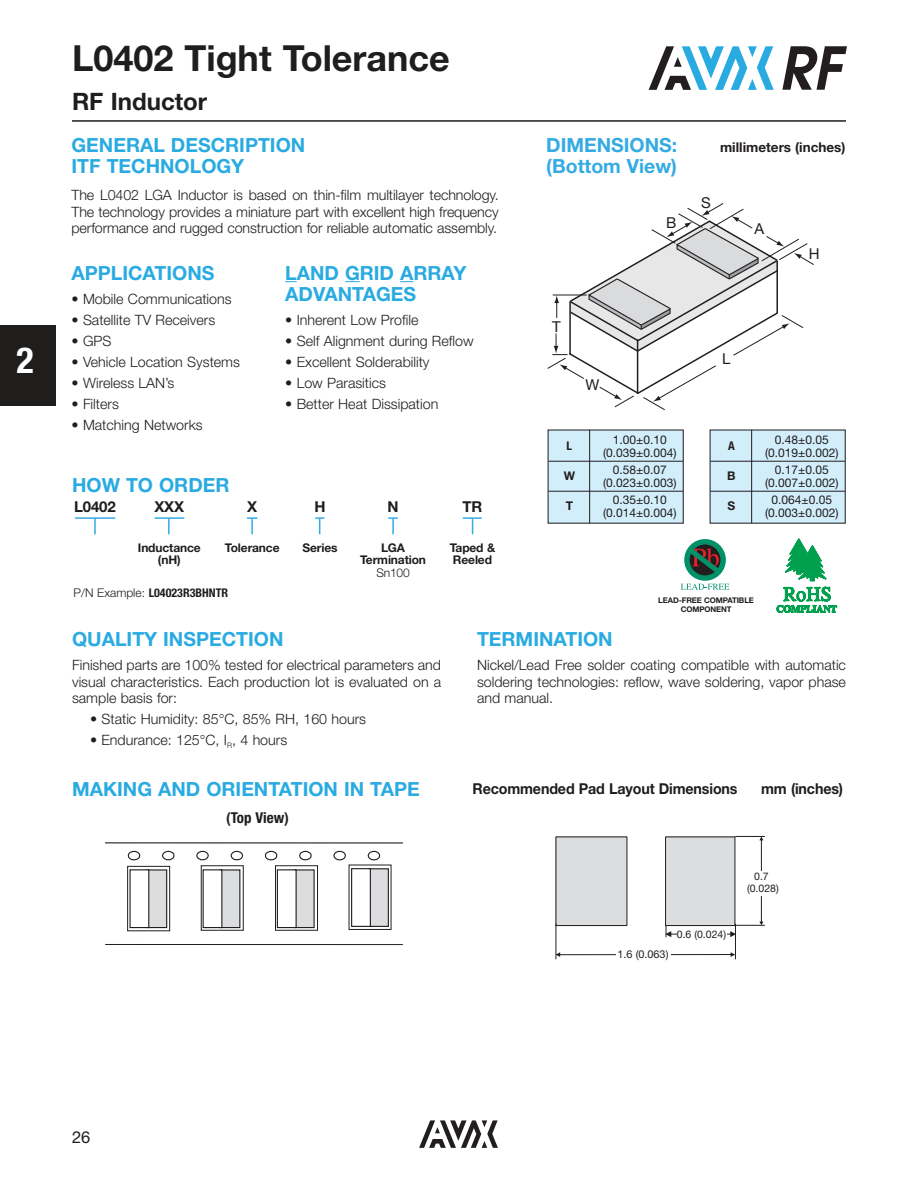
<style>
.page{position:relative;width:918px;height:1188px;background:#fff}
.page>*{position:absolute;margin:0;border:0;box-sizing:border-box;transform-origin:0 0}
.t1{font:700 36px "Helvetica Neue LT Std";color:#201d1d}
.t2{font:700 condensed 36px "Helvetica Neue LT Std";color:#fff}
.t3{font:700 24px "Helvetica Neue LT Std";color:#201d1d}
.t4{font:700 19.5px/21px "Helvetica Neue LT Std";color:#29abe2}
.t5{font:700 19.5px "Helvetica Neue LT Std";color:#35abe3}
.t6{font:16.5px "Helvetica Neue LT Std";color:#201d1d}
.t7{font:700 15px "Helvetica Neue LT Std";letter-spacing:-.01em;color:#201d1d;scale:.95 1}
.t8{font:700 15px "Helvetica Neue LT Std";letter-spacing:-.01em;color:#201d1d}
.t9{font:700 condensed 15px "Helvetica Neue LT Std";color:#201d1d}
.t10{font:15px "Helvetica Neue";color:#221e1f}
.t11{font:300 14.25px/16.5px "Helvetica Neue LT Std";color:#201d1d;text-align:justify}
.t12{font:700 13.5px "Helvetica Neue LT Std";color:#201d1d}
.t13{font:12px/13.5px "Helvetica Neue LT Std";color:#201d1d;text-align:center}
.t14{font:700 12px/12.8px "Helvetica Neue LT Std";letter-spacing:-.01em;color:#201d1d;text-align:center}
.t15{font:700 condensed 12px "Helvetica Neue LT Std";color:#201d1d}
.t16{font:300 12px "Helvetica Neue LT Std";letter-spacing:-.01em;color:#201d1d}
.t17{font:10.8px "Helvetica Neue";color:#221e1f}
.t18{font:10.5px/12px "Helvetica Neue";color:#221e1f;text-align:center}
.t19{font:700 7.8px/8.6px "Helvetica Neue LT Std";letter-spacing:-.01em;color:#201d1d;text-align:center}
.s1{font-weight:300;font-stretch:normal}
</style>
<div class="page">
<svg style="left:419px;top:1120px;width:79px;height:28px"></svg>
<div style="left:0;top:325px;width:55px;height:81px;background:#201d1d"></div>
<svg style="left:782px;top:46px;width:65px;height:44px"></svg>
<svg style="left:649px;top:46px;width:125px;height:44px"></svg>
<svg style="left:285px;top:281px;width:12px;height:1px"></svg>
<svg style="left:345px;top:281px;width:15px;height:1px"></svg>
<svg style="left:400px;top:281px;width:13px;height:1px"></svg>
<div style="left:556px;top:837px;width:71px;height:89px;background:#dcddde"></div>
<hr style="left:671px;top:934px;width:60px;height:1px;background:#221e1f">
<svg style="left:730px;top:931px;width:5px;height:6px"></svg>
<hr style="left:556px;top:924px;width:1px;height:35px;background:#221e1f">
<hr style="left:735px;top:924px;width:1px;height:35px;background:#221e1f">
<hr style="left:560px;top:954px;width:171px;height:1px;background:#221e1f">
<svg style="left:731px;top:952px;width:4px;height:5px"></svg>
<svg style="left:556px;top:952px;width:4px;height:5px"></svg>
<hr style="left:735px;top:925px;width:30px;height:1px;background:#221e1f">
<hr style="left:761px;top:840px;width:1px;height:82px;background:#221e1f">
<svg style="left:736px;top:836px;width:29px;height:4px"></svg>
<svg style="left:665px;top:926px;width:6px;height:11px"></svg>
<div style="left:666px;top:837px;width:69px;height:89px;background:#dcddde"></div>
<div style="left:665px;top:837px;width:70px;height:89px;border:1px solid #221e1f"></div>
<div style="left:748px;top:871px;width:30px;height:25px;background:#fff"></div>
<div style="left:616px;top:948px;width:55px;height:13px;background:#fff"></div>
<div style="left:677px;top:929px;width:49px;height:12px;background:#fff"></div>
<svg style="left:94px;top:519px;width:2px;height:15px"></svg>
<hr style="left:75px;top:517px;width:40px;height:2px;background:#35abe3">
<svg style="left:168px;top:519px;width:2px;height:15px"></svg>
<hr style="left:155px;top:517px;width:29px;height:2px;background:#35abe3">
<svg style="left:247px;top:517px;width:10px;height:17px"></svg>
<svg style="left:315px;top:517px;width:9px;height:17px"></svg>
<svg style="left:388px;top:517px;width:10px;height:17px"></svg>
<svg style="left:463px;top:517px;width:19px;height:17px"></svg>
<hr style="left:105px;top:842px;width:298px;height:2px;background:#221e1f">
<hr style="left:105px;top:944px;width:298px;height:1px;background:#221e1f">
<svg style="left:127px;top:851px;width:265px;height:81px"></svg>
<div style="left:220px;top:870px;width:20px;height:57px;background:#dcddde"></div>
<div style="left:219px;top:869px;width:21px;height:59px;border:1px solid #221e1f"></div>
<div style="left:203px;top:870px;width:19px;height:57px;background:#fff"></div>
<div style="left:294px;top:870px;width:20px;height:57px;background:#dcddde"></div>
<div style="left:277px;top:870px;width:19px;height:57px;background:#fff"></div>
<div style="left:277px;top:869px;width:20px;height:59px;border:1px solid #221e1f"></div>
<div style="left:368px;top:869px;width:20px;height:57px;background:#dcddde"></div>
<div style="left:368px;top:868px;width:21px;height:59px;border:1px solid #221e1f"></div>
<div style="left:352px;top:869px;width:18px;height:57px;background:#fff"></div>
<div style="left:351px;top:868px;width:20px;height:59px;border:1px solid #221e1f"></div>
<hr style="left:72px;top:120px;width:774px;height:2px;background:#201d1d">
<svg style="left:547px;top:203px;width:299px;height:410px"></svg>
<h1 class="t2" style="left:17px;top:348px;width:19px">2</h1>
<h1 class="t1" style="left:72px;top:45px;width:379px">L0402 Tight Tolerance</h1>
<h2 class="t3" style="left:72px;top:93px;width:137px">RF Inductor</h2>
<h3 class="t4" style="left:72px;top:137px;width:235px">GENERAL DESCRIPTION<br>ITF TECHNOLOGY</h3>
<p class="t11" style="left:72px;top:189px;width:429px">The L0402 LGA Inductor is based on thin-film multilayer technology.<br>The technology provides a miniature part with excellent high frequency performance and rugged construction for reliable automatic assembly.</p>
<h3 class="t4" style="left:72px;top:264px;width:144px">APPLICATIONS</h3>
<p class="t11" style="left:72px;top:292px;width:162px">• Mobile Communications</p>
<p class="t11" style="left:72px;top:313px;width:145px">• Satellite TV Receivers</p>
<p class="t11" style="left:72px;top:334px;width:41px">• GPS</p>
<p class="t11" style="left:72px;top:355px;width:170px">• Vehicle Location Systems</p>
<p class="t11" style="left:72px;top:376px;width:104px">• Wireless LAN’s</p>
<p class="t11" style="left:72px;top:397px;width:49px">• Filters</p>
<p class="t11" style="left:72px;top:418px;width:133px">• Matching Networks</p>
<h3 class="t4" style="left:285px;top:265px;width:183px">LAND GRID ARRAY<br>ADVANTAGES</h3>
<p class="t11" style="left:285px;top:313px;width:135px">• Inherent Low Profile</p>
<p class="t11" style="left:285px;top:334px;width:190px">• Self Alignment during Reflow</p>
<p class="t11" style="left:285px;top:355px;width:146px">• Excellent Solderability</p>
<p class="t11" style="left:285px;top:376px;width:102px">• Low Parasitics</p>
<p class="t11" style="left:285px;top:397px;width:155px">• Better Heat Dissipation</p>
<h3 class="t4" style="left:72px;top:477px;width:159px">HOW TO ORDER</h3>
<p class="t8" style="left:74px;top:501px;width:43px">L0402</p>
<p class="t8" style="left:154px;top:501px;width:31px">XXX</p>
<p class="t14" style="left:138px;top:542px;width:64px">Inductance (nH)</p>
<p class="t8" style="left:247px;top:501px;width:12px">X</p>
<p class="t14" style="left:225px;top:542px;width:56px">Tolerance</p>
<p class="t15" style="left:74px;top:588px;width:156px"><span class="s1">P/N Example:</span> L04023R3BHNTR</p>
<p class="t8" style="left:314px;top:501px;width:13px">H</p>
<p class="t14" style="left:302px;top:542px;width:37px">Series</p>
<p class="t8" style="left:388px;top:501px;width:13px">N</p>
<p class="t14" style="left:360px;top:542px;width:67px">LGA<br>Termination</p>
<p class="t16" style="left:376px;top:568px;width:35px">Sn100</p>
<p class="t8" style="left:463px;top:501px;width:21px">TR</p>
<p class="t14" style="left:450px;top:542px;width:47px;text-align:left">Taped &amp;<br>Reeled</p>
<h3 class="t5" style="left:546px;top:138px;width:133px">DIMENSIONS:</h3>
<p class="t12" style="left:720px;top:142px;width:127px">millimeters (inches)</p>
<h3 class="t5" style="left:546px;top:159px;width:132px">(Bottom View)</h3>
<p class="t10" style="left:552px;top:321px;width:10px">T</p>
<p class="t10" style="left:586px;top:379px;width:15px">W</p>
<p class="t10" style="left:666px;top:217px;width:12px">B</p>
<p class="t15" style="left:567px;top:441px;width:7px">L</p>
<p class="t13" style="left:603px;top:434px;width:75px">1.00±0.10 (0.039±0.004)</p>
<p class="t14" style="left:564px;top:471px;width:13px">W</p>
<p class="t13" style="left:603px;top:464px;width:75px">0.58±0.07 (0.023±0.003)</p>
<p class="t14" style="left:566px;top:501px;width:9px">T</p>
<p class="t13" style="left:603px;top:494px;width:75px">0.35±0.10 (0.014±0.004)</p>
<p class="t10" style="left:701px;top:197px;width:11px">S</p>
<p class="t10" style="left:754px;top:223px;width:11px">A</p>
<p class="t10" style="left:809px;top:248px;width:12px">H</p>
<p class="t10" style="left:722px;top:353px;width:10px">L</p>
<p class="t15" style="left:728px;top:441px;width:8px">A</p>
<p class="t13" style="left:765px;top:434px;width:75px">0.48±0.05 (0.019±0.002)</p>
<p class="t14" style="left:727px;top:471px;width:10px">B</p>
<p class="t13" style="left:765px;top:464px;width:75px">0.17±0.05 (0.007±0.002)</p>
<p class="t14" style="left:727px;top:501px;width:9px">S</p>
<p class="t13" style="left:765px;top:494px;width:75px">0.064±0.05 (0.003±0.002)</p>
<p class="t19" style="left:658px;top:597px;width:97px">LEAD-FREE COMPATIBLE<br>COMPONENT</p>
<h3 class="t4" style="left:72px;top:631px;width:213px">QUALITY INSPECTION</h3>
<p class="t11" style="left:72px;top:659px;width:370px">Finished parts are 100% tested for electrical parameters and visual characteristics. Each production lot is evaluated on a sample basis for:</p>
<p class="t11" style="left:90px;top:713px;width:278px">• Static Humidity: 85°C, 85% RH, 160 hours</p>
<p class="t11" style="left:90px;top:734px;width:199px">• Endurance: 125°C, I<sub>R</sub>, 4 hours</p>
<h3 class="t4" style="left:477px;top:631px;width:137px">TERMINATION</h3>
<p class="t11" style="left:477px;top:659px;width:371px">Nickel/Lead Free solder coating compatible with automatic soldering technologies: reflow, wave soldering, vapor phase and manual.</p>
<h3 class="t4" style="left:72px;top:781px;width:349px">MAKING AND ORIENTATION IN TAPE</h3>
<p class="t7" style="left:473px;top:784px;width:281px">Recommended Pad Layout Dimensions</p>
<p class="t7" style="left:761px;top:784px;width:88px">mm (inches)</p>
<p class="t9" style="left:226px;top:813px;width:64px">(Top View)</p>
<p class="t17" style="left:618px;top:950px;width:52px">1.6 (0.063)</p>
<p class="t18" style="left:677px;top:929px;width:51px">0.6 (0.024)</p>
<p class="t18" style="left:747px;top:871px;width:33px">0.7 (0.028)</p>
<p class="t6" style="left:72px;top:1131px;width:20px">26</p>
</div>
